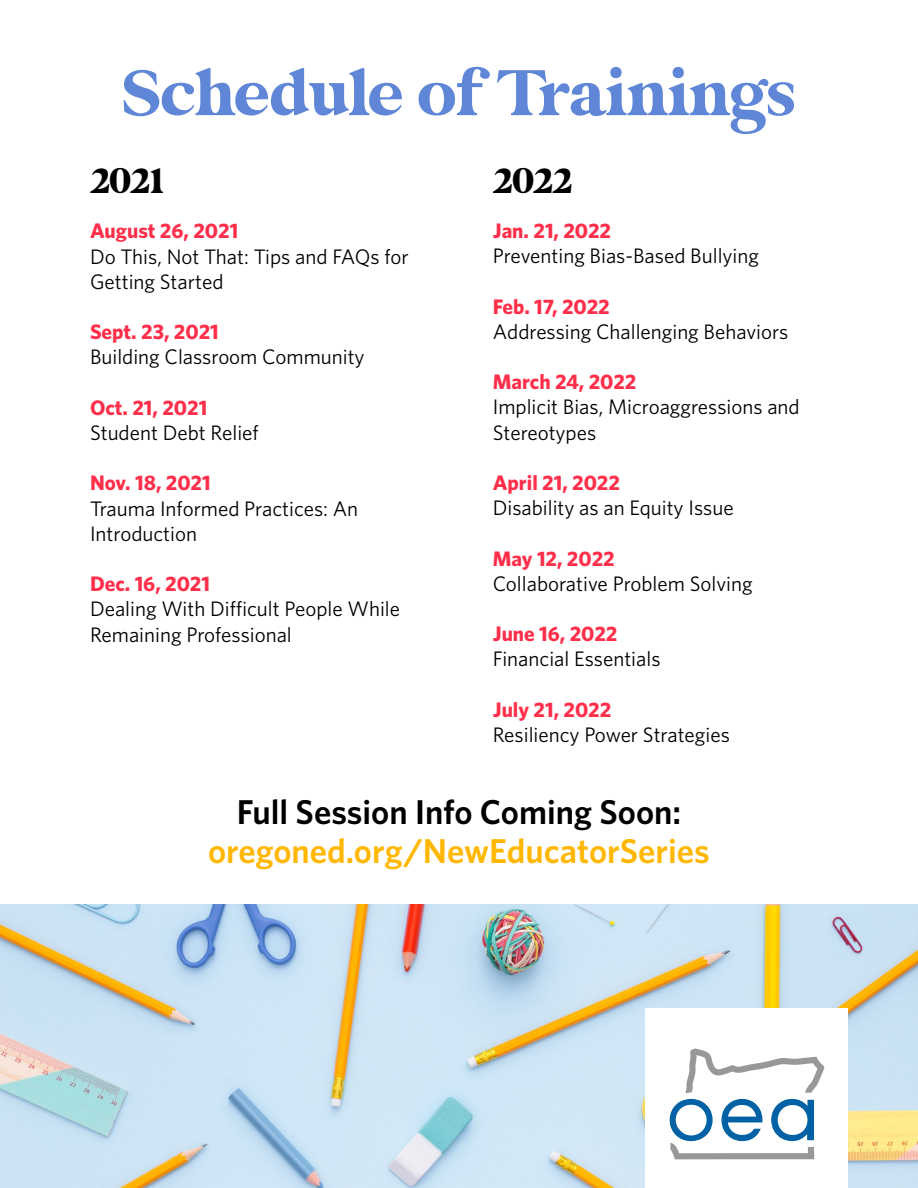
<style>
.page{position:relative;width:918px;height:1188px;background:#fff}
.page>*{position:absolute;margin:0;border:0;box-sizing:border-box;transform-origin:0 0}
.t1{font:72px "Glamour Absolute Extended";color:#6086d7}
.t2{font:42px "Glamour Absolute Extended";color:#000}
.t3{font:600 34.5px "Whitney";color:#ffb701}
.t4{font:600 34.5px "Whitney";color:#000}
.t5{font:21px/25.2px "Whitney";color:#000}
.t6{font:700 21px "Whitney";color:#fe2f4b}
</style>
<div class="page">
<img style="left:0;top:904px;width:918px;height:284px">
<div style="left:646px;top:1008px;width:202px;height:180px;background:#fff"></div>
<svg style="left:685px;top:1048px;width:139px;height:45px"></svg>
<svg style="left:670px;top:1099px;width:144px;height:60px"></svg>
<h1 class="t1" style="left:123px;top:49px;width:673px">Schedule of Trainings</h1>
<h2 class="t2" style="left:90px;top:155px;width:76px">2021</h2>
<h2 class="t2" style="left:493px;top:155px;width:81px">2022</h2>
<p class="t6" style="left:90px;top:217px;width:150px">August 26, 2021</p>
<p class="t5" style="left:90px;top:243px;width:320px">Do This, Not That: Tips and FAQs for<br>Getting Started</p>
<p class="t6" style="left:90px;top:318px;width:130px">Sept. 23, 2021</p>
<p class="t5" style="left:90px;top:344px;width:276px">Building Classroom Community</p>
<p class="t6" style="left:90px;top:393px;width:119px">Oct. 21, 2021</p>
<p class="t5" style="left:90px;top:420px;width:170px">Student Debt Relief</p>
<p class="t6" style="left:90px;top:469px;width:122px">Nov. 18, 2021</p>
<p class="t5" style="left:90px;top:495px;width:270px">Trauma Informed Practices: An<br>Introduction</p>
<p class="t6" style="left:90px;top:570px;width:122px">Dec. 16, 2021</p>
<p class="t5" style="left:90px;top:596px;width:312px">Dealing With Difficult People While<br>Remaining Professional</p>
<p class="t6" style="left:493px;top:217px;width:120px">Jan. 21, 2022</p>
<p class="t5" style="left:493px;top:243px;width:268px">Preventing Bias-Based Bullying</p>
<p class="t6" style="left:493px;top:292px;width:119px">Feb. 17, 2022</p>
<p class="t5" style="left:493px;top:318px;width:297px">Addressing Challenging Behaviors</p>
<p class="t6" style="left:493px;top:368px;width:145px">March 24, 2022</p>
<p class="t5" style="left:493px;top:394px;width:308px">Implicit Bias, Microaggressions and<br>Stereotypes</p>
<p class="t6" style="left:493px;top:469px;width:129px">April 21, 2022</p>
<p class="t5" style="left:493px;top:495px;width:242px">Disability as an Equity Issue</p>
<p class="t6" style="left:493px;top:544px;width:123px">May 12, 2022</p>
<p class="t5" style="left:493px;top:570px;width:261px">Collaborative Problem Solving</p>
<p class="t6" style="left:493px;top:620px;width:126px">June 16, 2022</p>
<p class="t5" style="left:493px;top:646px;width:169px">Financial Essentials</p>
<p class="t6" style="left:493px;top:695px;width:120px">July 21, 2022</p>
<p class="t5" style="left:493px;top:722px;width:239px">Resiliency Power Strategies</p>
<h3 class="t4" style="left:237px;top:789px;width:446px">Full Session Info Coming Soon:</h3>
<h3 class="t3" style="left:208px;top:828px;width:503px">oregoned.org/NewEducatorSeries</h3>
</div>
